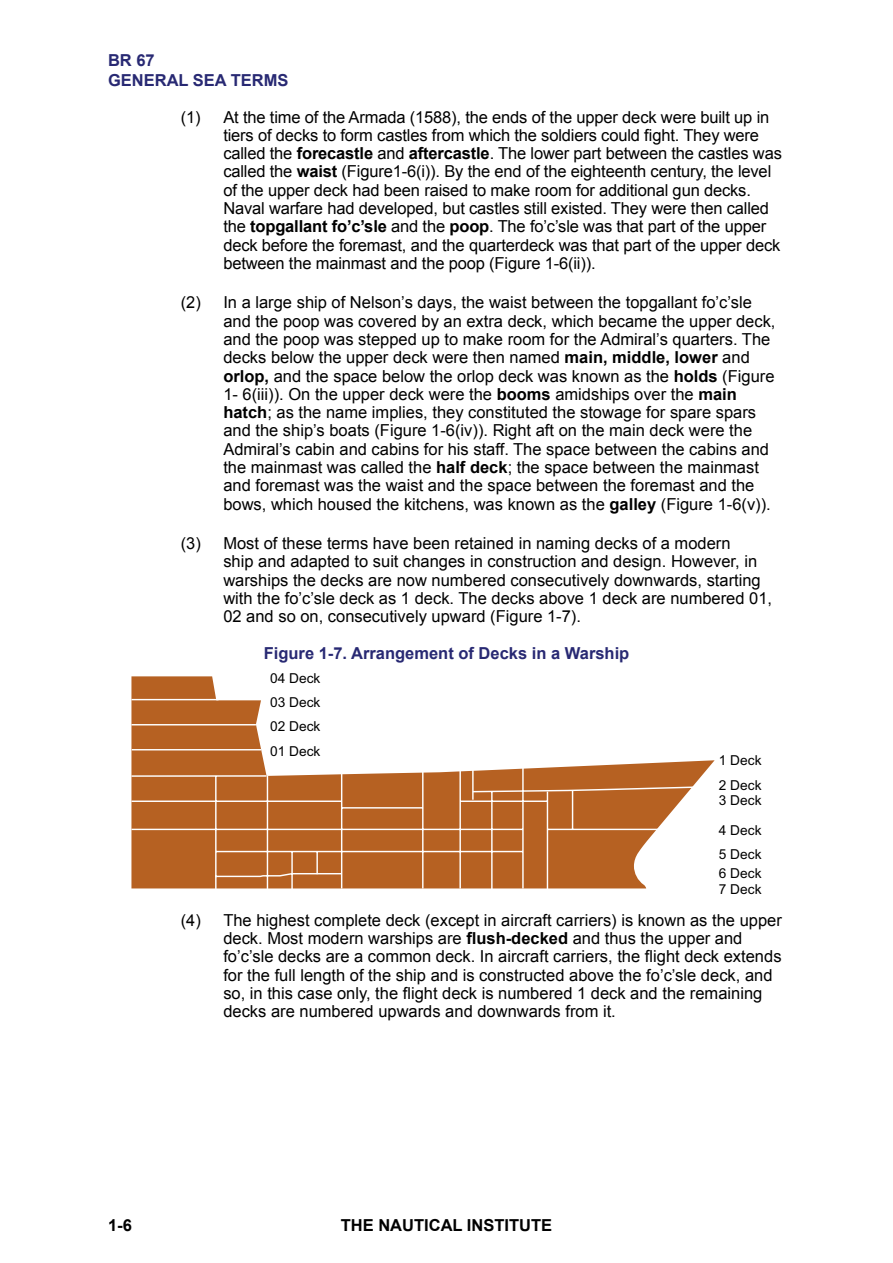
<style>
.page{position:relative;width:893px;height:1263px;background:#fff}
.page>*{position:absolute;margin:0;border:0;box-sizing:border-box;transform-origin:0 0}
.t1{font:16.5px/18.3px "Arial";color:#000}
.t2{font:700 16.5px/19.5px "Arial";color:#282973}
.t3{font:700 16.5px "Arial";color:#000}
.t4{font:13.65px/25.2px "Arial";color:#000}
.s1{font-weight:700}
</style>
<div class="page">
<svg style="left:131px;top:676px;width:584px;height:107px"></svg>
<svg style="left:131px;top:698px;width:565px;height:191px"></svg>
<hr style="left:472px;top:769px;width:2px;height:31px;background:#fff">
<p class="t2" style="left:108px;top:51px;width:182px">BR 67<br>GENERAL SEA TERMS</p>
<p class="t1" style="left:223px;top:108px;width:560px;text-indent:-43px">(1) At the time of the Armada (1588), the ends of the upper deck were built up in tiers of decks to form castles from which the soldiers could fight. They were called the <span class="s1">forecastle</span> and <span class="s1">aftercastle</span>. The lower part between the castles was called the <span class="s1">waist</span> (Figure1-6(i)). By the end of the eighteenth century, the level of the upper deck had been raised to make room for additional gun decks.<br>Naval warfare had developed, but castles still existed. They were then called the <span class="s1">topgallant fo’c’sle</span> and the <span class="s1">poop</span>. The fo’c’sle was that part of the upper deck before the foremast, and the quarterdeck was that part of the upper deck between the mainmast and the poop (Figure 1-6(ii)).</p>
<p class="t1" style="left:223px;top:294px;width:554px;text-indent:-43px">(2) In a large ship of Nelson’s days, the waist between the topgallant fo’c’sle and the poop was covered by an extra deck, which became the upper deck, and the poop was stepped up to make room for the Admiral’s quarters. The decks below the upper deck were then named <span class="s1">main, middle, lower</span> and <span class="s1">orlop,</span> and the space below the orlop deck was known as the <span class="s1">holds</span> (Figure 1- 6(iii)). On the upper deck were the <span class="s1">booms</span> amidships over the <span class="s1">main hatch</span>; as the name implies, they constituted the stowage for spare spars and the ship’s boats (Figure 1-6(iv)). Right aft on the main deck were the Admiral’s cabin and cabins for his staff. The space between the cabins and the mainmast was called the <span class="s1">half deck</span>; the space between the mainmast and foremast was the waist and the space between the foremast and the bows, which housed the kitchens, was known as the <span class="s1">galley</span> (Figure 1-6(v)).</p>
<p class="t1" style="left:223px;top:534px;width:550px;text-indent:-43px">(3) Most of these terms have been retained in naming decks of a modern<br>ship and adapted to suit changes in construction and design. However, in warships the decks are now numbered consecutively downwards, starting with the fo’c’sle deck as 1 deck. The decks above 1 deck are numbered 01, 02 and so on, consecutively upward (Figure 1-7).</p>
<p class="t2" style="left:264px;top:644px;width:367px">Figure 1-7. Arrangement of Decks in a Warship</p>
<p class="t4" style="left:270px;top:666px;width:52px">04 Deck</p>
<p class="t4" style="left:270px;top:689px;width:52px">03 Deck</p>
<p class="t4" style="left:270px;top:713px;width:52px">02 Deck</p>
<p class="t4" style="left:270px;top:738px;width:52px">01 Deck</p>
<p class="t4" style="left:719px;top:748px;width:44px">1 Deck<br>2 Deck</p>
<p class="t4" style="left:719px;top:785px;width:44px;line-height:29.7px">3 Deck<br>4 Deck</p>
<p class="t4" style="left:719px;top:844px;width:44px;line-height:19.2px">5 Deck<br>6 Deck</p>
<p class="t4" style="left:719px;top:876px;width:44px">7 Deck</p>
<p class="t1" style="left:223px;top:911px;width:560px;text-indent:-43px">(4) The highest complete deck (except in aircraft carriers) is known as the upper deck. Most modern warships are <span class="s1">flush-decked</span> and thus the upper and fo’c’sle decks are a common deck. In aircraft carriers, the flight deck extends for the full length of the ship and is constructed above the fo’c’sle deck, and so, in this case only, the flight deck is numbered 1 deck and the remaining decks are numbered upwards and downwards from it.</p>
<p class="t3" style="left:108px;top:1214px;width:25px">1-6</p>
<p class="t3" style="left:341px;top:1214px;width:213px">THE NAUTICAL INSTITUTE</p>
</div>
